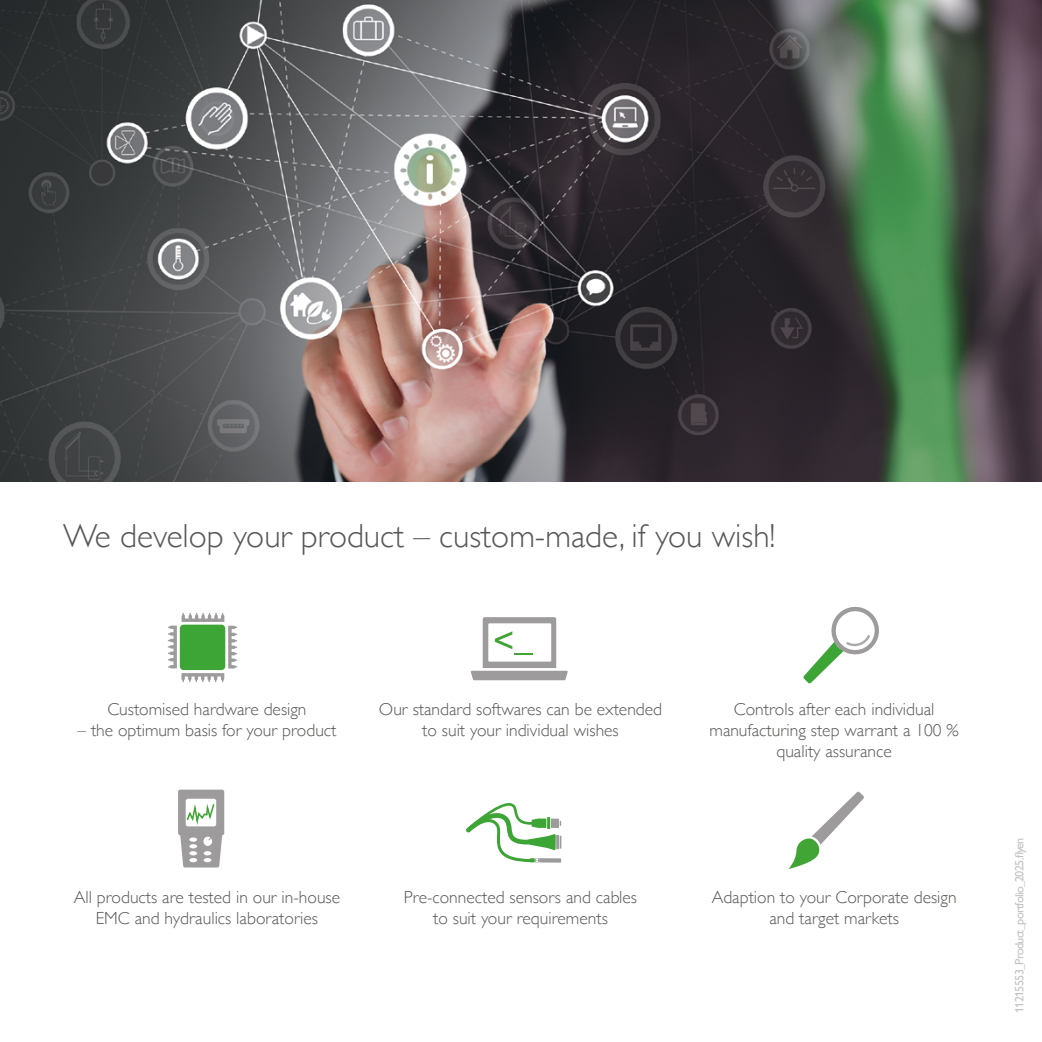
<style>
.page{position:relative;width:1042px;height:1042px;background:#fff}
.page>*{position:absolute;margin:0;border:0;box-sizing:border-box;transform-origin:0 0}
.t1{font:300 33.25px "Gill Sans";color:#575756}
.t2{font:300 17.5px/21px "Gill Sans";color:#575756;text-align:center}
.t3{font:12.25px "Gill Alt One";letter-spacing:-.06em;color:#a8a8a7}
</style>
<div class="page">
<img style="left:0;top:0;width:1042px;height:481px">
<div style="left:180px;top:624px;width:45px;height:46px;background:#3da436;border-radius:4px"></div>
<div style="left:182px;top:614px;width:42px;height:8px;border:3px solid #9d9b9b"></div>
<svg style="left:182px;top:613px;width:41px;height:7px"></svg>
<div style="left:181px;top:673px;width:43px;height:7px;border:3px solid #9d9b9b"></div>
<svg style="left:183px;top:675px;width:40px;height:6px"></svg>
<div style="left:169px;top:625px;width:8px;height:43px;border:3px solid #9d9b9b"></div>
<svg style="left:168px;top:627px;width:7px;height:40px"></svg>
<div style="left:228px;top:626px;width:8px;height:42px;border:3px solid #9d9b9b"></div>
<svg style="left:230px;top:626px;width:7px;height:41px"></svg>
<svg style="left:178px;top:789px;width:46px;height:78px"></svg>
<svg style="left:471px;top:617px;width:97px;height:63px"></svg>
<svg style="left:803px;top:606px;width:76px;height:77px"></svg>
<svg style="left:466px;top:803px;width:95px;height:59px"></svg>
<svg style="left:788px;top:792px;width:76px;height:77px"></svg>
<h1 class="t1" style="left:63px;top:510px;width:714px">We develop your product – custom-made, if you wish!</h1>
<p class="t2" style="left:107px;top:697px;width:201px">Customised hardware design</p>
<p class="t2" style="left:77px;top:718px;width:261px">– the optimum basis for your product</p>
<p class="t2" style="left:379px;top:697px;width:285px">Our standard softwares can be extended to suit your individual wishes</p>
<p class="t2" style="left:709px;top:697px;width:251px">Controls after each individual manufacturing step warrant a 100 % quality assurance</p>
<p class="t2" style="left:74px;top:886px;width:268px">All products are tested in our in-house<br>EMC and hydraulics laboratories</p>
<p class="t2" style="left:404px;top:886px;width:235px">Pre-connected sensors and cables to suit your requirements</p>
<p class="t2" style="left:712px;top:886px;width:246px">Adaption to your Corporate design and target markets</p>
<p class="t3" style="left:1012px;top:1013px;width:177px;rotate:-90deg">11215553_Product_portfolio_2025.flyen</p>
</div>
